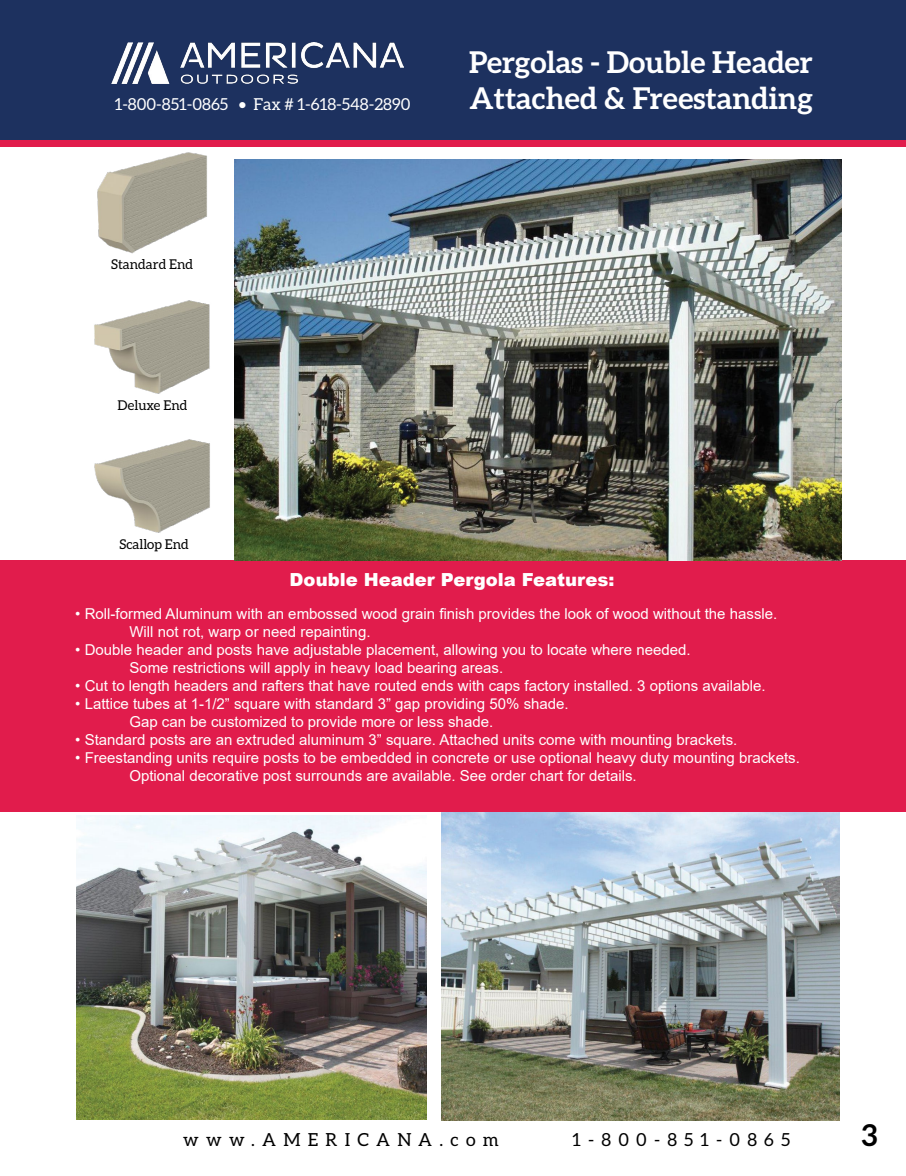
<style>
.page{position:relative;width:906px;height:1176px;background:#fff}
.page>*{position:absolute;margin:0;border:0;box-sizing:border-box;transform-origin:0 0}
.t1{font:700 30px/36px "Aleo";color:#fff}
.t2{font:700 30px "Aleo";color:#000}
.t3{font:18px "Aleo";letter-spacing:.4em;color:#000}
.t4{font:900 18px "Arial";color:#fff}
.t5{font:16.5px "Aleo";color:#fff}
.t6{font:15px/18px "Arial";color:#fff}
.t7{font:13.5px "Aleo";color:#000}
</style>
<div class="page">
<div style="left:0;top:0;width:905px;height:143px;background:#1d315f"></div>
<div style="left:0;top:140px;width:905px;height:7px;background:#e11c4b"></div>
<img style="left:111px;top:42px;width:292px;height:41px">
<img style="left:94px;top:300px;width:116px;height:94px">
<img style="left:97px;top:152px;width:110px;height:102px">
<img style="left:94px;top:439px;width:116px;height:94px">
<div style="left:0;top:560px;width:905px;height:252px;background:#e11c4c"></div>
<img style="left:441px;top:812px;width:397px;height:307px">
<img style="left:234px;top:160px;width:607px;height:400px">
<img style="left:76px;top:815px;width:350px;height:304px">
<p class="t5" style="left:115px;top:95px;width:297px">1-800-851-0865 • Fax # 1-618-548-2890</p>
<p class="t7" style="left:111px;top:257px;width:83px">Standard End</p>
<p class="t7" style="left:117px;top:398px;width:71px">Deluxe End</p>
<p class="t7" style="left:119px;top:536px;width:71px">Scallop End</p>
<h1 class="t1" style="left:469px;top:44px;width:345px">Pergolas - Double Header<br>Attached &amp; Freestanding</h1>
<p class="t4" style="left:289px;top:566px;width:326px">Double Header Pergola Features:</p>
<p class="t6" style="left:129px;top:604px;width:649px;text-indent:-54px">• Roll-formed Aluminum with an embossed wood grain finish provides the look of wood without the hassle.<br>Will not rot, warp or need repainting.</p>
<p class="t6" style="left:129px;top:640px;width:562px;text-indent:-54px">• Double header and posts have adjustable placement, allowing you to locate where needed.<br>Some restrictions will apply in heavy load bearing areas.</p>
<p class="t6" style="left:75px;top:676px;width:691px">• Cut to length headers and rafters that have routed ends with caps factory installed. 3 options available.</p>
<p class="t6" style="left:129px;top:694px;width:441px;text-indent:-54px">• Lattice tubes at 1-1/2” square with standard 3” gap providing 50% shade.<br>Gap can be customized to provide more or less shade.</p>
<p class="t6" style="left:75px;top:730px;width:663px">• Standard posts are an extruded aluminum 3” square. Attached units come with mounting brackets.</p>
<p class="t6" style="left:129px;top:748px;width:671px;text-indent:-54px">• Freestanding units require posts to be embedded in concrete or use optional heavy duty mounting brackets.<br>Optional decorative post surrounds are available. See order chart for details.</p>
<p class="t3" style="left:183px;top:1129px;width:317px">www.AMERICANA.com</p>
<p class="t3" style="left:572px;top:1129px;width:219px">1-800-851-0865</p>
<h1 class="t2" style="left:861px;top:1117px;width:17px">3</h1>
</div>
